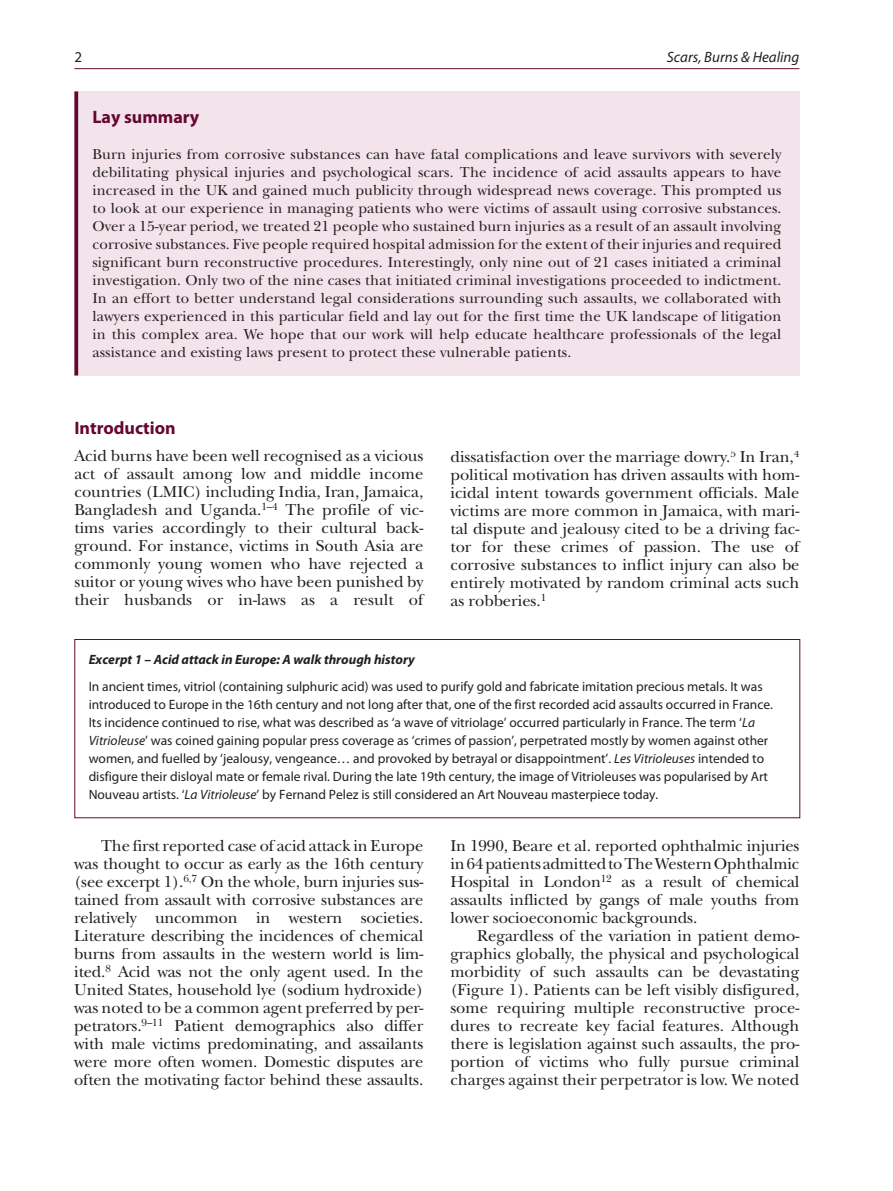
<style>
.page{position:relative;width:893px;height:1191px;background:#fff}
.page>*{position:absolute;margin:0;border:0;box-sizing:border-box;transform-origin:0 0}
.t1{font:700 18px "Myriad Pro";color:#650733}
.t2{font:16.5px/18px "New Baskerville Std";color:#231f20;text-align:justify}
.t3{font:15px/18px "New Baskerville Std";letter-spacing:.01em;color:#231f20;text-align:justify}
.t4{font:italic 15px "Myriad Pro";color:#231f20}
.t5{font:15px "Myriad Pro";color:#231f20}
.t6{font:13.5px/18px "Myriad Pro";color:#231f20}
.t7{font:italic 700 13.5px "Myriad Pro";color:#231f20}
.s1{font-style:italic}
</style>
<div class="page">
<hr style="left:74px;top:68px;width:725px;height:1px;background:#650733">
<div style="left:74px;top:91px;width:725px;height:284px;background:#f3e4eb"></div>
<svg style="left:74px;top:91px;width:4px;height:284px"></svg>
<div style="left:74px;top:639px;width:726px;height:179px;border:1px solid #650733"></div>
<p class="t5" style="left:74px;top:49px;width:9px">2</p>
<p class="t4" style="left:667px;top:49px;width:134px">Scars, Burns &amp; Healing</p>
<p class="t1" style="left:92px;top:107px;width:108px">Lay summary</p>
<p class="t3" style="left:92px;top:145px;width:691px">Burn injuries from corrosive substances can have fatal complications and leave survivors with severely debilitating physical injuries and psychological scars. The incidence of acid assaults appears to have increased in the UK and gained much publicity through widespread news coverage. This prompted us to look at our experience in managing patients who were victims of assault using corrosive substances.<br>Over a 15-year period, we treated 21 people who sustained burn injuries as a result of an assault involving corrosive substances. Five people required hospital admission for the extent of their injuries and required significant burn reconstructive procedures. Interestingly, only nine out of 21 cases initiated a criminal investigation. Only two of the nine cases that initiated criminal investigations proceeded to indictment.<br>In an effort to better understand legal considerations surrounding such assaults, we collaborated with lawyers experienced in this particular field and lay out for the first time the UK landscape of litigation in this complex area. We hope that our work will help educate healthcare professionals of the legal assistance and existing laws present to protect these vulnerable patients.</p>
<p class="t1" style="left:74px;top:418px;width:103px">Introduction</p>
<p class="t2" style="left:74px;top:447px;width:351px">Acid burns have been well recognised as a vicious act of assault among low and middle income countries (LMIC) including India, Iran, Jamaica, Bangladesh and Uganda.<sup>1–4</sup> The profile of vic&shy;tims varies accordingly to their cultural back&shy;ground. For instance, victims in South Asia are commonly young women who have rejected a suitor or young wives who have been punished by their husbands or in-laws as a result of</p>
<p class="t2" style="left:450px;top:447px;width:351px">dissatisfaction over the marriage dowry.<sup>5</sup> In Iran,<sup>4 </sup>political motivation has driven assaults with hom&shy;icidal intent towards government officials. Male victims are more common in Jamaica, with mari&shy;tal dispute and jealousy cited to be a driving fac&shy;tor for these crimes of passion. The use of corrosive substances to inflict injury can also be entirely motivated by random criminal acts such as robberies.<sup>1</sup></p>
<p class="t7" style="left:89px;top:651px;width:328px">Excerpt 1 – Acid attack in Europe: A walk through history</p>
<p class="t6" style="left:89px;top:677px;width:686px">In ancient times, vitriol (containing sulphuric acid) was used to purify gold and fabricate imitation precious metals. It was introduced to Europe in the 16th century and not long after that, one of the first recorded acid assaults occurred in France.<br>Its incidence continued to rise, what was described as ‘a wave of vitriolage’ occurred particularly in France. The term ‘<span class="s1">La Vitrioleuse</span>’ was coined gaining popular press coverage as ‘crimes of passion’, perpetrated mostly by women against other women, and fuelled by ‘jealousy, vengeance… and provoked by betrayal or disappointment’. <span class="s1">Les Vitrioleuses</span> intended to disfigure their disloyal mate or female rival. During the late 19th century, the image of Vitrioleuses was popularised by Art Nouveau artists. ‘<span class="s1">La Vitrioleuse</span>’ by Fernand Pelez is still considered an Art Nouveau masterpiece today.</p>
<p class="t2" style="left:74px;top:836px;width:351px;text-indent:27px">The first reported case of acid attack in Europe was thought to occur as early as the 16th century (see excerpt 1).<sup>6,7</sup> On the whole, burn injuries sus&shy;tained from assault with corrosive substances are relatively uncommon in western societies.<br>Literature describing the incidences of chemical burns from assaults in the western world is lim&shy;ited.<sup>8</sup> Acid was not the only agent used. In the United States, household lye (sodium hydroxide) was noted to be a common agent preferred by per&shy;petrators.<sup>9–11</sup> Patient demographics also differ with male victims predominating, and assailants were more often women. Domestic disputes are often the motivating factor behind these assaults.</p>
<p class="t2" style="left:450px;top:836px;width:351px">In 1990, Beare et al. reported ophthalmic injuries in 64 patients admitted to The Western Ophthalmic Hospital in London<sup>12</sup> as a result of chemical assaults inflicted by gangs of male youths from lower socioeconomic backgrounds.</p>
<p class="t2" style="left:450px;top:926px;width:351px;text-indent:27px">Regardless of the variation in patient demo&shy;graphics globally, the physical and psychological morbidity of such assaults can be devastating (Figure 1). Patients can be left visibly disfigured, some requiring multiple reconstructive proce&shy;dures to recreate key facial features. Although there is legislation against such assaults, the pro&shy;portion of victims who fully pursue criminal charges against their perpetrator is low. We noted</p>
</div>
